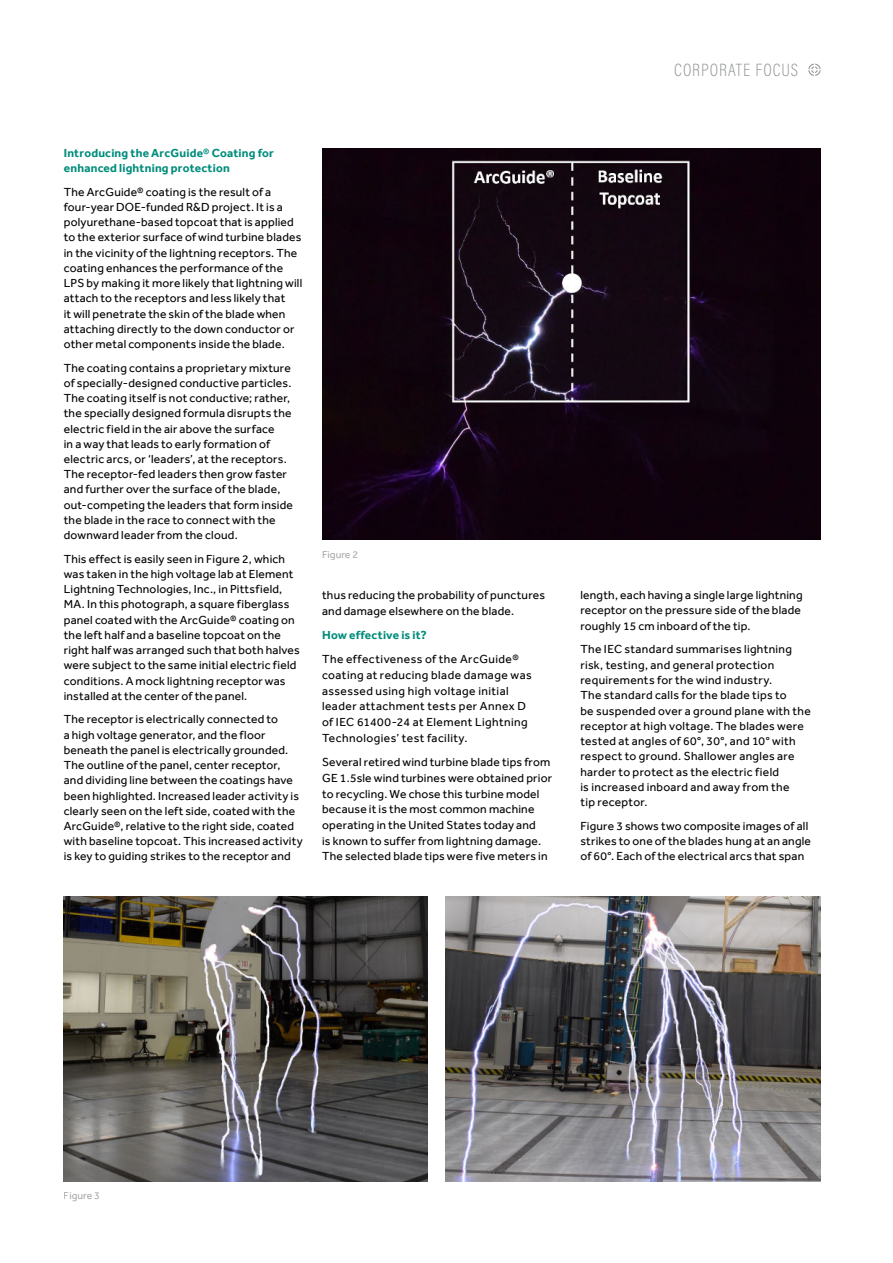
<style>
.page{position:relative;width:893px;height:1263px;background:#fff}
.page>*{position:absolute;margin:0;border:0;box-sizing:border-box;transform-origin:0 0}
.t1{font:200 18px "Acumin Pro Cond";letter-spacing:.055em;color:#939598}
.t2{font:12px/15.1px "Effra";letter-spacing:.02em;color:#000}
.t3{font:700 12px/15.1px "Effra";letter-spacing:.015em;color:#008c7b}
.t4{font:10.5px "Effra";color:#939598}
</style>
<div class="page">
<img style="left:322px;top:149px;width:499px;height:391px">
<img style="left:64px;top:896px;width:363px;height:285px">
<img style="left:445px;top:896px;width:376px;height:285px">
<svg style="left:808px;top:64px;width:13px;height:12px"></svg>
<h1 class="t1" style="left:674px;top:59px;width:125px">CORPORATE FOCUS</h1>
<p class="t3" style="left:64px;top:146px;width:212px">Introducing the ArcGuide® Coating for enhanced lightning protection</p>
<p class="t2" style="left:64px;top:185px;width:240px">The ArcGuide® coating is the result of a four-year DOE-funded R&amp;D project. It is a polyurethane-based topcoat that is applied to the exterior surface of wind turbine blades in the vicinity of the lightning receptors. The coating enhances the performance of the LPS by making it more likely that lightning will attach to the receptors and less likely that<br>it will penetrate the skin of the blade when attaching directly to the down conductor or other metal components inside the blade.</p>
<p class="t2" style="left:64px;top:361px;width:231px">The coating contains a proprietary mixture of specially-designed conductive particles.<br>The coating itself is not conductive; rather, the specially designed formula disrupts the electric field in the air above the surface<br>in a way that leads to early formation of electric arcs, or ‘leaders’, at the receptors.<br>The receptor-fed leaders then grow faster and further over the surface of the blade, out-competing the leaders that form inside the blade in the race to connect with the downward leader from the cloud.</p>
<p class="t2" style="left:64px;top:552px;width:238px">This effect is easily seen in Figure 2, which was taken in the high voltage lab at Element Lightning Technologies, Inc., in Pittsfield, MA. In this photograph, a square fiberglass panel coated with the ArcGuide® coating on the left half and a baseline topcoat on the right half was arranged such that both halves were subject to the same initial electric field conditions. A mock lightning receptor was installed at the center of the panel.</p>
<p class="t2" style="left:64px;top:713px;width:240px">The receptor is electrically connected to<br>a high voltage generator, and the floor beneath the panel is electrically grounded.<br>The outline of the panel, center receptor, and dividing line between the coatings have been highlighted. Increased leader activity is clearly seen on the left side, coated with the ArcGuide®, relative to the right side, coated with baseline topcoat. This increased activity is key to guiding strikes to the receptor and</p>
<p class="t4" style="left:322px;top:550px;width:38px">Figure 2</p>
<p class="t2" style="left:322px;top:588px;width:224px;line-height:15.8px">thus reducing the probability of punctures and damage elsewhere on the blade.</p>
<p class="t3" style="left:322px;top:628px;width:106px">How effective is it?</p>
<p class="t2" style="left:322px;top:652px;width:211px;line-height:15.8px">The effectiveness of the ArcGuide® coating at reducing blade damage was assessed using high voltage initial leader attachment tests per Annex D of IEC 61400-24 at Element Lightning Technologies’ test facility.</p>
<p class="t2" style="left:322px;top:755px;width:232px;line-height:15.8px">Several retired wind turbine blade tips from GE 1.5sle wind turbines were obtained prior to recycling. We chose this turbine model because it is the most common machine operating in the United States today and<br>is known to suffer from lightning damage.<br>The selected blade tips were five meters in</p>
<p class="t2" style="left:580px;top:588px;width:224px">length, each having a single large lightning receptor on the pressure side of the blade roughly 15 cm inboard of the tip.</p>
<p class="t2" style="left:580px;top:642px;width:232px">The IEC standard summarises lightning risk, testing, and general protection requirements for the wind industry.<br>The standard calls for the blade tips to<br>be suspended over a ground plane with the receptor at high voltage. The blades were tested at angles of 60°, 30°, and 10° with respect to ground. Shallower angles are harder to protect as the electric field<br>is increased inboard and away from the<br>tip receptor.</p>
<p class="t2" style="left:580px;top:819px;width:232px">Figure 3 shows two composite images of all strikes to one of the blades hung at an angle of 60°. Each of the electrical arcs that span</p>
<p class="t4" style="left:64px;top:1191px;width:38px">Figure 3</p>
</div>
